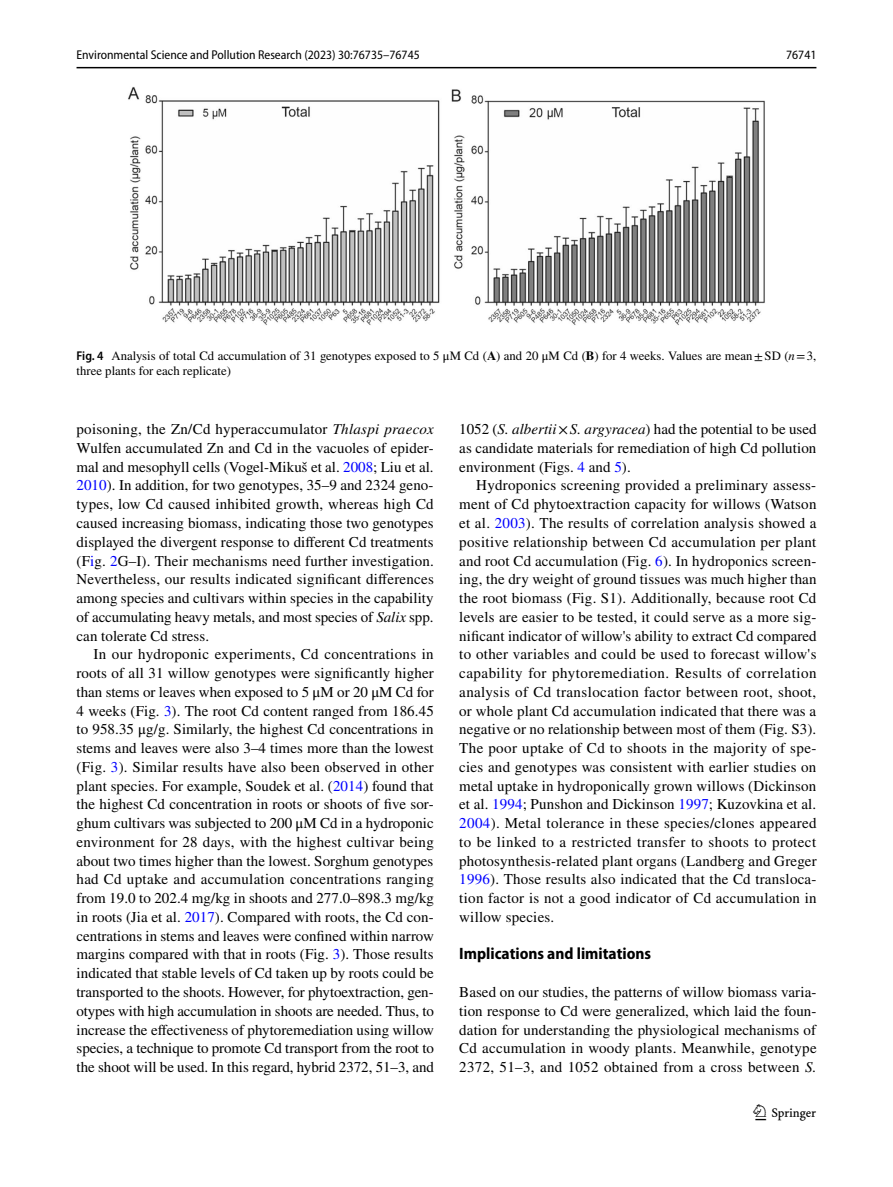
<style>
.page{position:relative;width:893px;height:1187px;background:#fff}
.page>*{position:absolute;margin:0;border:0;box-sizing:border-box;transform-origin:0 0}
.t1{font:22.5px "Springnew Regular 3";color:#000}
.t2{font:700 semi-condensed 16.5px "Myriad Pro";color:#000}
.t3{font:15px/18.8px "STIX";letter-spacing:.005em;color:#000;text-align:justify}
.t4{font:12.75px/15px "STIX";color:#000}
.t5{font:semi-condensed 12.75px "Myriad Pro";color:#000}
.s1{font-family:"Myriad Pro";font-weight:600;font-stretch:semi-condensed}
.s2{font-weight:700}
.s3{font-style:italic}
.s4{color:#00f}
</style>
<div class="page">
<hr style="left:77px;top:67px;width:739px;height:1px;background:#000">
<img style="left:128px;top:87px;width:637px;height:238px">
<p class="t5" style="left:77px;top:48px;width:345px">Environmental Science and Pollution Research (2023) 30:76735–76745</p>
<p class="t5" style="left:786px;top:48px;width:32px">76741</p>
<p class="t4" style="left:77px;top:349px;width:741px"><span class="s1">Fig. 4</span> Analysis of total Cd accumulation of 31 genotypes exposed to 5 μM Cd (<span class="s2">A</span>) and 20 μM Cd (<span class="s2">B</span>) for 4 weeks. Values are mean±SD (<span class="s3">n</span>=3, three plants for each replicate)</p>
<p class="t3" style="left:77px;top:421px;width:359px">poisoning, the Zn/Cd hyperaccumulator <span class="s3">Thlaspi praecox </span>Wulfen accumulated Zn and Cd in the vacuoles of epider&shy;mal and mesophyll cells (Vogel-Mikuš et al. <span class="s4">2008</span>; Liu et al.<br><span class="s4">2010</span>). In addition, for two genotypes, 35–9 and 2324 geno&shy;types, low Cd caused inhibited growth, whereas high Cd caused increasing biomass, indicating those two genotypes displayed the divergent response to different Cd treatments (F<span class="s4">i</span>g. <span class="s4">2</span>G–I). Their mechanisms need further investigation.<br>Nevertheless, our results indicated significant differences among species and cultivars within species in the capability of accumulating heavy metals, and most species of <span class="s3">Salix</span> spp. can tolerate Cd stress.</p>
<p class="t3" style="left:77px;top:646px;width:359px;text-indent:17px">In our hydroponic experiments, Cd concentrations in roots of all 31 willow genotypes were significantly higher than stems or leaves when exposed to 5 μM or 20 μM Cd for 4 weeks (Fig. <span class="s4">3</span>). The root Cd content ranged from 186.45 to 958.35 μg/g. Similarly, the highest Cd concentrations in stems and leaves were also 3–4 times more than the lowest (Fig. <span class="s4">3</span>). Similar results have also been observed in other plant species. For example, Soudek et al. (<span class="s4">2014</span>) found that the highest Cd concentration in roots or shoots of five sor&shy;ghum cultivars was subjected to 200 μM Cd in a hydroponic environment for 28 days, with the highest cultivar being about two times higher than the lowest. Sorghum genotypes had Cd uptake and accumulation concentrations ranging from 19.0 to 202.4 mg/kg in shoots and 277.0–898.3 mg/kg in roots (Jia et al. <span class="s4">2017</span>). Compared with roots, the Cd con&shy;centrations in stems and leaves were confined within narrow margins compared with that in roots (Fig. <span class="s4">3</span>). Those results indicated that stable levels of Cd taken up by roots could be transported to the shoots. However, for phytoextraction, gen&shy;otypes with high accumulation in shoots are needed. Thus, to increase the effectiveness of phytoremediation using willow species, a technique to promote Cd transport from the root to the shoot will be used. In this regard, hybrid 2372, 51–3, and</p>
<p class="t3" style="left:459px;top:421px;width:359px">1052 (<span class="s3">S. albertii</span>×<span class="s3">S. argyracea</span>) had the potential to be used as candidate materials for remediation of high Cd pollution environment (Figs. <span class="s4">4</span> and <span class="s4">5</span>).</p>
<p class="t3" style="left:459px;top:477px;width:359px;text-indent:17px">Hydroponics screening provided a preliminary assess&shy;ment of Cd phytoextraction capacity for willows (Watson et al. <span class="s4">2003</span>). The results of correlation analysis showed a positive relationship between Cd accumulation per plant and root Cd accumulation (Fig. <span class="s4">6</span>). In hydroponics screen&shy;ing, the dry weight of ground tissues was much higher than the root biomass (Fig. S1). Additionally, because root Cd levels are easier to be tested, it could serve as a more sig&shy;nificant indicator of willow's ability to extract Cd compared to other variables and could be used to forecast willow's capability for phytoremediation. Results of correlation analysis of Cd translocation factor between root, shoot, or whole plant Cd accumulation indicated that there was a negative or no relationship between most of them (Fig. S3).<br>The poor uptake of Cd to shoots in the majority of spe&shy;cies and genotypes was consistent with earlier studies on metal uptake in hydroponically grown willows (Dickinson et al. <span class="s4">1994</span>; Punshon and Dickinson <span class="s4">1997</span>; Kuzovkina et al.<br><span class="s4">2004</span>). Metal tolerance in these species/clones appeared to be linked to a restricted transfer to shoots to protect photosynthesis-related plant organs (Landberg and Greger <span class="s4">1996</span>). Those results also indicated that the Cd transloca&shy;tion factor is not a good indicator of Cd accumulation in willow species.</p>
<p class="t2" style="left:459px;top:944px;width:193px">Implications and limitations</p>
<p class="t3" style="left:459px;top:983px;width:359px">Based on our studies, the patterns of willow biomass varia&shy;tion response to Cd were generalized, which laid the foun&shy;dation for understanding the physiological mechanisms of Cd accumulation in woody plants. Meanwhile, genotype 2372, 51–3, and 1052 obtained from a cross between <span class="s3">S.</span></p>
<h1 class="t1" style="left:755px;top:1104px;width:62px">1 3</h1>
</div>
